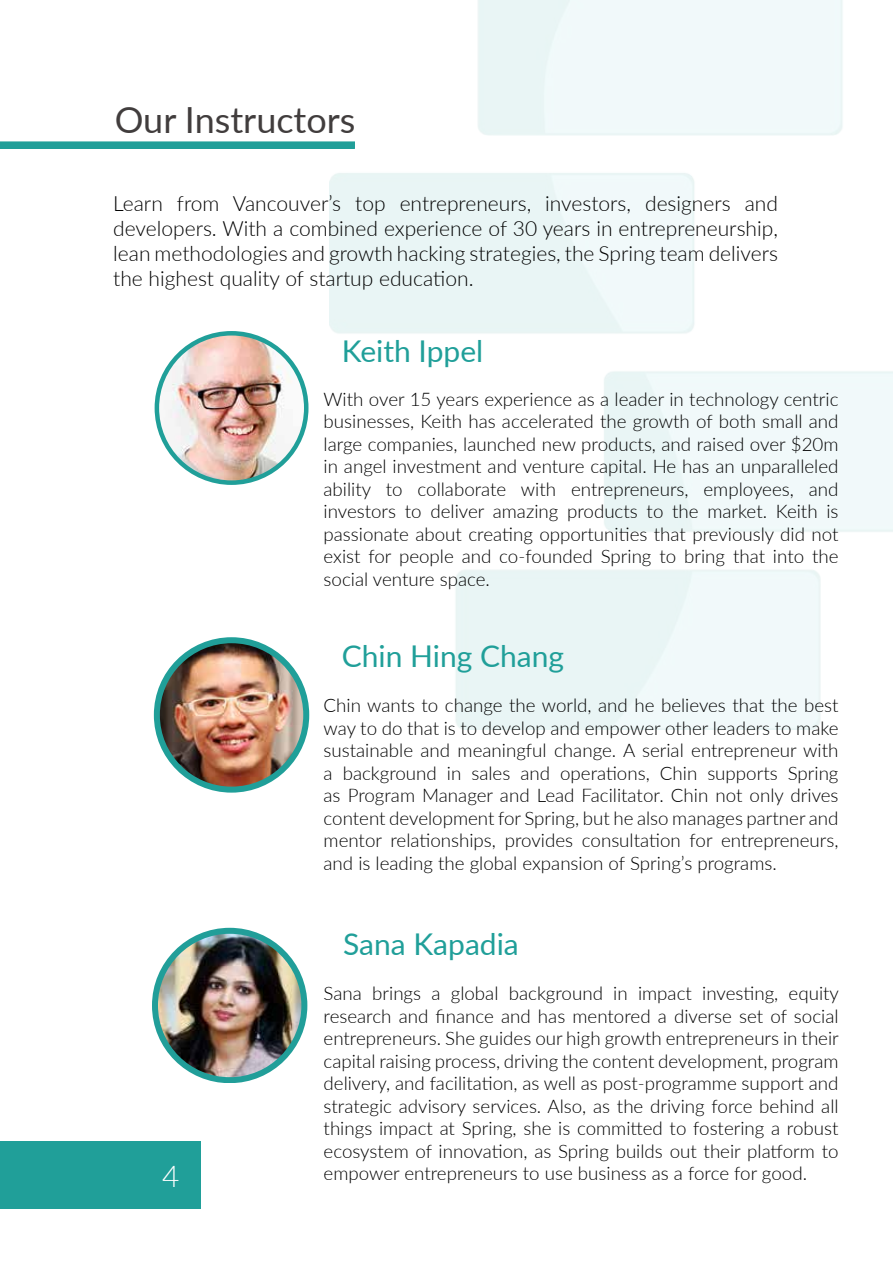
<style>
.page{position:relative;width:893px;height:1263px;background:#fff}
.page>*{position:absolute;margin:0;border:0;box-sizing:border-box;transform-origin:0 0}
.t1{font:36px "Lato";color:#413d3d}
.t2{font:30px "Lato";color:#209f99}
.t3{font:300 30px "Lato";color:#fff}
.t4{font:300 21px/25.2px "Lato";color:#000;text-align:justify}
.t5{font:300 18.75px/22.5px "Lato";color:#000;text-align:justify}
</style>
<div class="page">
<div style="left:1px;top:1142px;width:200px;height:67px;background:#209f99"></div>
<hr style="left:114px;top:0;width:2px;height:1263px;background:#00aeef">
<hr style="left:778px;top:0;width:1px;height:1263px;background:#00aeef">
<div style="left:1px;top:142px;width:353px;height:6px;background:#209f99"></div>
<div style="left:0;top:141px;width:355px;height:8px;border:2px solid #209f99"></div>
<img style="left:157px;top:640px;width:149px;height:150px;border-radius:75px">
<div style="left:154px;top:637px;width:155px;height:156px;border:6px solid #209f99;border-radius:50%"></div>
<img style="left:157px;top:333px;width:149px;height:150px;border-radius:75px">
<div style="left:155px;top:331px;width:153px;height:154px;border:4px solid #209f99;border-radius:50%"></div>
<img style="left:155px;top:931px;width:149px;height:149px;border-radius:75px">
<div style="left:152px;top:928px;width:155px;height:155px;border:6px solid #219e99;border-radius:50%"></div>
<h1 class="t1" style="left:115px;top:95px;width:242px">Our Instructors</h1>
<p class="t4" style="left:113px;top:190px;width:666px">Learn from Vancouver’s top entrepreneurs, investors, designers and developers. With a combined experience of 30 years in entrepreneurship, lean methodologies and growth hacking strategies, the Spring team delivers the highest quality of startup education.</p>
<h2 class="t2" style="left:342px;top:330px;width:143px">Keith Ippel</h2>
<p class="t5" style="left:324px;top:387px;width:516px">With over 15 years experience as a leader in technology centric businesses, Keith has accelerated the growth of both small and large companies, launched new products, and raised over $20m in angel investment and venture capital. He has an unparalleled ability to collaborate with entrepreneurs, employees, and investors to deliver amazing products to the market. Keith is passionate about creating opportunities that previously did not exist for people and co-founded Spring to bring that into the social venture space.</p>
<h2 class="t2" style="left:342px;top:635px;width:224px">Chin Hing Chang</h2>
<p class="t5" style="left:324px;top:694px;width:516px">Chin wants to change the world, and he believes that the best way to do that is to develop and empower other leaders to make sustainable and meaningful change. A serial entrepreneur with a background in sales and operations, Chin supports Spring as Program Manager and Lead Facilitator. Chin not only drives content development for Spring, but he also manages partner and mentor relationships, provides consultation for entrepreneurs, and is leading the global expansion of Spring’s programs.</p>
<h2 class="t3" style="left:162px;top:1155px;width:19px">4</h2>
<h2 class="t2" style="left:343px;top:922px;width:177px">Sana Kapadia</h2>
<p class="t5" style="left:324px;top:981px;width:517px">Sana brings a global background in impact investing, equity research and finance and has mentored a diverse set of social entrepreneurs. She guides our high growth entrepreneurs in their capital raising process, driving the content development, program delivery, and facilitation, as well as post-programme support and strategic advisory services. Also, as the driving force behind all things impact at Spring, she is committed to fostering a robust ecosystem of innovation, as Spring builds out their platform to empower entrepreneurs to use business as a force for good.</p>
</div>
